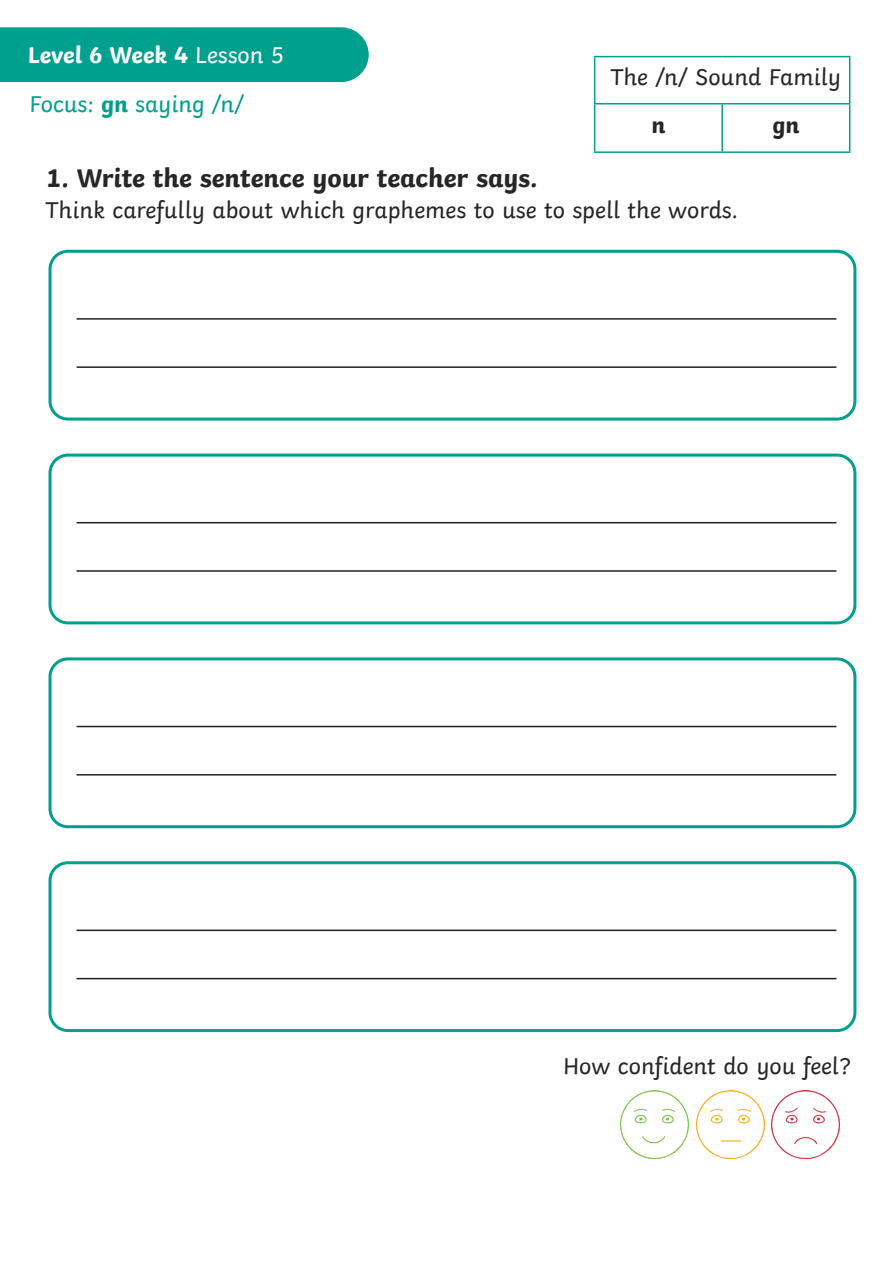
<style>
.page{position:relative;width:893px;height:1263px;background:#fff}
.page>*{position:absolute;margin:0;border:0;box-sizing:border-box;transform-origin:0 0}
.Heading_2{font:700 27px "Twinkl";color:#282526}
.KS1_Body_Copy{font:24px "Twinkl";color:#282526}
.t1{font:700 24px "Twinkl";color:#fff}
.t2{font:24px "Twinkl";color:#00a08f}
.KS1_Body_Copy-2{font:700 24px "Twinkl";color:#282526}
.s1{font-weight:400}
.s2{font-weight:700}
</style>
<div class="page">
<div style="left:0;top:27px;width:369px;height:55px;background:#00a08f"></div>
<div style="left:48px;top:250px;width:808px;height:171px;border:3px solid #00a08f;border-radius:18px"></div>
<hr style="left:77px;top:318px;width:759px;height:2px;background:#231f20">
<hr style="left:77px;top:366px;width:759px;height:2px;background:#231f20">
<div style="left:48px;top:657px;width:808px;height:171px;border:3px solid #00a08f;border-radius:18px"></div>
<hr style="left:77px;top:726px;width:759px;height:1px;background:#231f20">
<hr style="left:77px;top:774px;width:759px;height:1px;background:#231f20">
<div style="left:48px;top:454px;width:808px;height:170px;border:3px solid #00a08f;border-radius:18px"></div>
<hr style="left:77px;top:522px;width:759px;height:1px;background:#231f20">
<hr style="left:77px;top:570px;width:759px;height:2px;background:#231f20">
<div style="left:48px;top:861px;width:808px;height:171px;border:3px solid #00a08f;border-radius:18px"></div>
<hr style="left:77px;top:929px;width:759px;height:2px;background:#231f20">
<hr style="left:77px;top:978px;width:759px;height:1px;background:#231f20">
<img style="left:621px;top:1091px;width:68px;height:68px">
<img style="left:696px;top:1091px;width:68px;height:68px">
<img style="left:771px;top:1091px;width:68px;height:68px">
<hr style="left:594px;top:56px;width:128px;height:1px;background:#00a08f">
<hr style="left:594px;top:57px;width:1px;height:46px;background:#00a08f">
<hr style="left:722px;top:56px;width:128px;height:1px;background:#00a08f">
<hr style="left:849px;top:57px;width:1px;height:46px;background:#00a08f">
<hr style="left:721px;top:104px;width:2px;height:47px;background:#00a08f">
<hr style="left:849px;top:104px;width:1px;height:47px;background:#00a08f">
<hr style="left:594px;top:103px;width:128px;height:1px;background:#00a08f">
<hr style="left:594px;top:104px;width:1px;height:47px;background:#00a08f">
<hr style="left:722px;top:103px;width:128px;height:1px;background:#00a08f">
<hr style="left:594px;top:151px;width:128px;height:2px;background:#00a08f">
<hr style="left:722px;top:151px;width:128px;height:2px;background:#00a08f">
<p class="t1" style="left:28px;top:35px;width:258px">Level 6 Week 4 <span class="s1">Lesson 5</span></p>
<p class="t2" style="left:29px;top:85px;width:216px">Focus: <span class="s2">gn</span> saying /n/</p>
<p class="KS1_Body_Copy" style="left:610px;top:59px;width:232px">The /n/ Sound Family</p>
<p class="KS1_Body_Copy-2" style="left:651px;top:105px;width:15px">n</p>
<p class="KS1_Body_Copy-2" style="left:772px;top:105px;width:29px">gn</p>
<p class="Heading_2" style="left:45px;top:155px;width:494px">1. Write the sentence your teacher says.</p>
<p class="KS1_Body_Copy" style="left:45px;top:192px;width:694px">Think carefully about which graphemes to use to spell the words.</p>
<p class="KS1_Body_Copy" style="left:563px;top:1047px;width:289px">How confident do you feel?</p>
</div>
